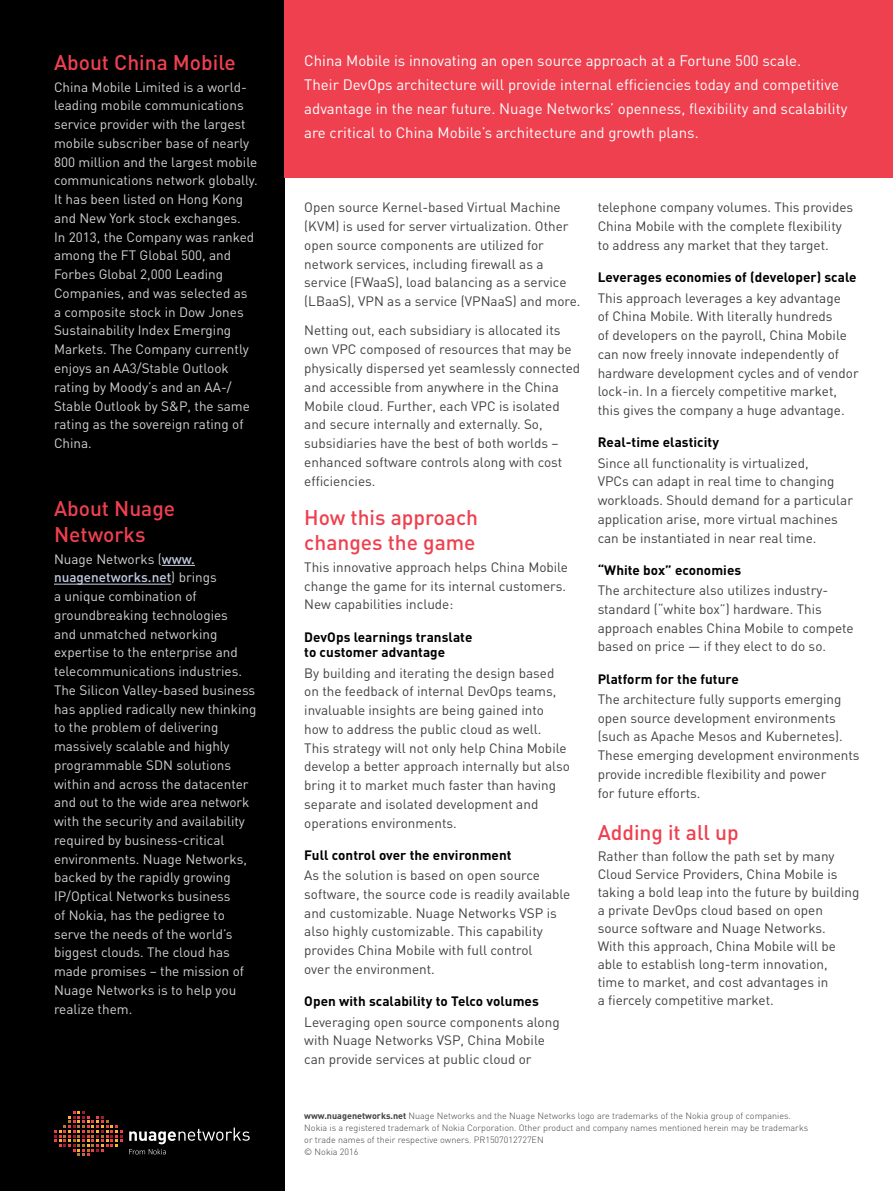
<style>
.page{position:relative;width:893px;height:1191px;background:#fff}
.page>*{position:absolute;margin:0;border:0;box-sizing:border-box;transform-origin:0 0}
.t1{font:500 21px/25.5px "DIN";color:#ef404f}
.t2{font:15px/24px "DIN";color:#fff}
.t3{font:13.5px/18.8px "DIN";color:#414042}
.t4{font:13.5px/18.8px "DIN";color:#d1d3d4}
.t5{font:700 13.5px/15.8px "DIN";letter-spacing:.005em;color:#000}
.t6{font:300 9px/12px "DIN";color:#414042}
.s1{font-weight:500;color:#c6cee4}
.s2{font-weight:700}
</style>
<div class="page">
<div style="left:0;top:0;width:284px;height:1191px;background:#000"></div>
<svg style="left:54px;top:1111px;width:69px;height:45px"></svg>
<svg style="left:129px;top:1127px;width:121px;height:27px"></svg>
<hr style="left:162px;top:565px;width:33px;height:1px;background:#c6cee4">
<hr style="left:54px;top:583px;width:117px;height:1px;background:#c6cee4">
<div style="left:284px;top:0;width:609px;height:177px;background:#ef404f"></div>
<h1 class="t1" style="left:54px;top:49px;width:183px">About China Mobile</h1>
<p class="t4" style="left:54px;top:77px;width:205px">China Mobile Limited is a world&shy;leading mobile communications service provider with the largest mobile subscriber base of nearly<br>800 million and the largest mobile communications network globally.<br>It has been listed on Hong Kong and New York stock exchanges.<br>In 2013, the Company was ranked among the FT Global 500, and<br>Forbes Global 2,000 Leading<br>Companies, and was selected as a composite stock in Dow Jones<br>Sustainability Index Emerging<br>Markets. The Company currently enjoys an AA3/Stable Outlook rating by Moody’s and an AA-/<br>Stable Outlook by S&amp;P, the same rating as the sovereign rating of<br>China.</p>
<h1 class="t1" style="left:54px;top:495px;width:123px">About Nuage<br>Networks</h1>
<p class="t4" style="left:54px;top:549px;width:204px">Nuage Networks (<span class="s1">www. nuagenetworks.net</span>) brings<br>a unique combination of groundbreaking technologies<br>and unmatched networking expertise to the enterprise and telecommunications industries.<br>The Silicon Valley-based business has applied radically new thinking to the problem of delivering massively scalable and highly programmable SDN solutions within and across the datacenter and out to the wide area network with the security and availability required by business-critical environments. Nuage Networks, backed by the rapidly growing<br>IP/Optical Networks business<br>of Nokia, has the pedigree to serve the needs of the world’s biggest clouds. The cloud has made promises – the mission of<br>Nuage Networks is to help you realize them.</p>
<p class="t2" style="left:304px;top:49px;width:545px">China Mobile is innovating an open source approach at a Fortune 500 scale.<br>Their DevOps architecture will provide internal efficiencies today and competitive advantage in the near future. Nuage Networks’ openness, flexibility and scalability are critical to China Mobile’s architecture and growth plans.</p>
<p class="t3" style="left:304px;top:198px;width:278px">Open source Kernel-based Virtual Machine (KVM) is used for server virtualization. Other open source components are utilized for network services, including firewall as a service (FWaaS), load balancing as a service (LBaaS), VPN as a service (VPNaaS) and more.</p>
<p class="t3" style="left:304px;top:321px;width:278px">Netting out, each subsidiary is allocated its own VPC composed of resources that may be physically dispersed yet seamlessly connected and accessible from anywhere in the China Mobile cloud. Further, each VPC is isolated and secure internally and externally. So, subsidiaries have the best of both worlds – enhanced software controls along with cost efficiencies.</p>
<h1 class="t1" style="left:304px;top:503px;width:175px">How this approach changes the game</h1>
<p class="t3" style="left:304px;top:557px;width:265px">This innovative approach helps China Mobile change the game for its internal customers.<br>New capabilities include:</p>
<p class="t5" style="left:304px;top:628px;width:170px">DevOps learnings translate to customer advantage</p>
<p class="t3" style="left:304px;top:663px;width:267px">By building and iterating the design based on the feedback of internal DevOps teams, invaluable insights are being gained into how to address the public cloud as well.<br>This strategy will not only help China Mobile develop a better approach internally but also bring it to market much faster than having separate and isolated development and operations environments.</p>
<p class="t5" style="left:304px;top:846px;width:209px">Full control over the environment</p>
<p class="t3" style="left:304px;top:865px;width:267px">As the solution is based on open source software, the source code is readily available and customizable. Nuage Networks VSP is also highly customizable. This capability provides China Mobile with full control<br>over the environment.</p>
<p class="t5" style="left:304px;top:993px;width:236px">Open with scalability to Telco volumes</p>
<p class="t3" style="left:304px;top:1012px;width:257px">Leveraging open source components along with Nuage Networks VSP, China Mobile can provide services at public cloud or</p>
<p class="t3" style="left:598px;top:198px;width:257px">telephone company volumes. This provides<br>China Mobile with the complete flexibility to address any market that they target.</p>
<p class="t5" style="left:598px;top:269px;width:260px">Leverages economies of (developer) scale</p>
<p class="t3" style="left:598px;top:288px;width:263px">This approach leverages a key advantage<br>of China Mobile. With literally hundreds<br>of developers on the payroll, China Mobile can now freely innovate independently of hardware development cycles and of vendor lock-in. In a fiercely competitive market, this gives the company a huge advantage.</p>
<p class="t5" style="left:598px;top:434px;width:123px">Real-time elasticity</p>
<p class="t3" style="left:598px;top:453px;width:257px">Since all functionality is virtualized,<br>VPCs can adapt in real time to changing workloads. Should demand for a particular application arise, more virtual machines can be instantiated in near real time.</p>
<p class="t5" style="left:598px;top:561px;width:145px">“White box” economies</p>
<p class="t3" style="left:598px;top:580px;width:258px">The architecture also utilizes industry&shy;standard (“white box”) hardware. This approach enables China Mobile to compete based on price — if they elect to do so.</p>
<p class="t5" style="left:598px;top:670px;width:143px">Platform for the future</p>
<p class="t3" style="left:598px;top:689px;width:263px">The architecture fully supports emerging open source development environments (such as Apache Mesos and Kubernetes).<br>These emerging development environments provide incredible flexibility and power<br>for future efforts.</p>
<h1 class="t1" style="left:598px;top:818px;width:142px">Adding it all up</h1>
<p class="t3" style="left:598px;top:846px;width:263px;line-height:18px">Rather than follow the path set by many Cloud Service Providers, China Mobile is taking a bold leap into the future by building a private DevOps cloud based on open source software and Nuage Networks.<br>With this approach, China Mobile will be able to establish long-term innovation,<br>time to market, and cost advantages in<br>a fiercely competitive market.</p>
<p class="t6" style="left:304px;top:1110px;width:505px"><span class="s2">www.nuagenetworks.net</span> Nuage Networks and the Nuage Networks logo are trademarks of the Nokia group of companies.<br>Nokia is a registered trademark of Nokia Corporation. Other product and company names mentioned herein may be trademarks or trade names of their respective owners. PR1507012727EN<br>© Nokia 2016</p>
</div>
